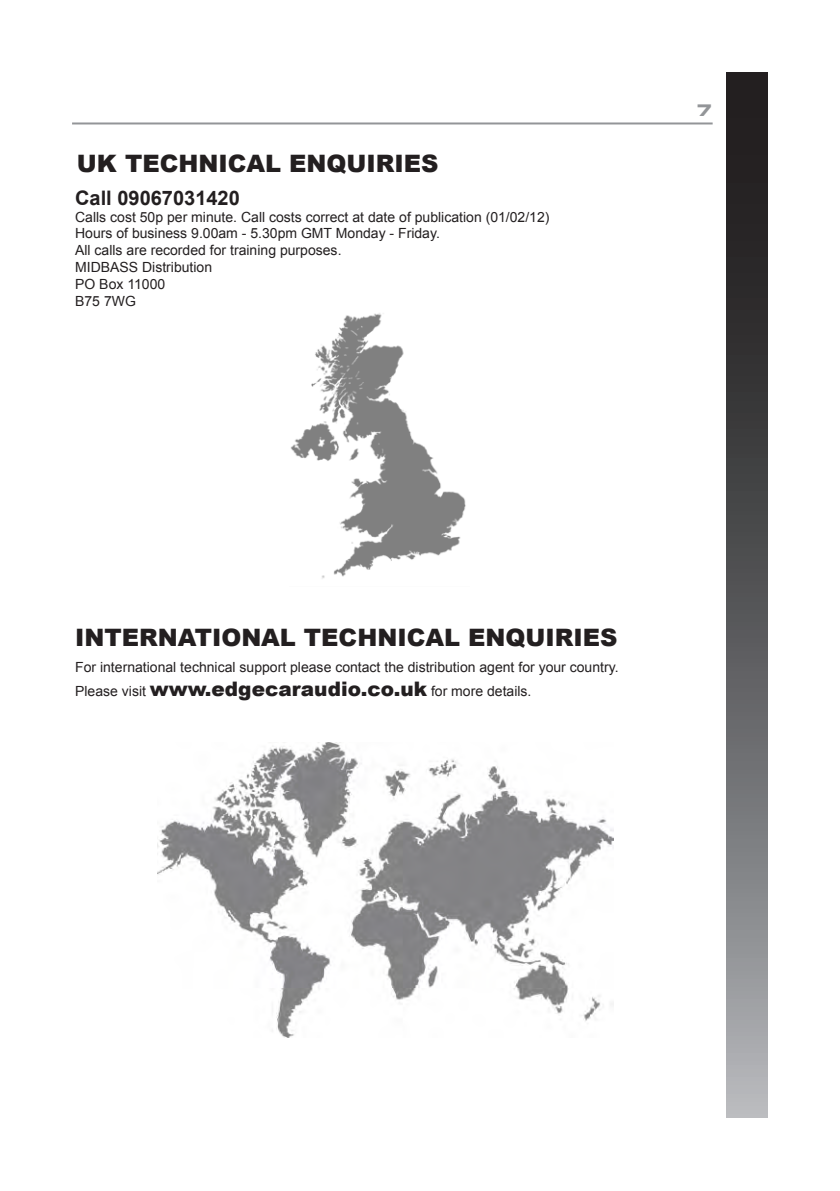
<style>
.page{position:relative;width:840px;height:1191px;background:#fff}
.page>*{position:absolute;margin:0;border:0;box-sizing:border-box;transform-origin:0 0}
.t1{font:900 24px "Arial";color:#231f20}
.t2{font:700 20px "Arial";color:#231f20}
.t3{font:16px "Eurostile LT Std Bold Ex 2";color:#939598}
.t4{font:14px "Arial";color:#231f20}
.s1{font-weight:900;font-size:20px}
</style>
<div class="page">
<svg style="left:726px;top:72px;width:41px;height:1045px;background:#5b5b5d"></svg>
<hr style="left:72px;top:122px;width:640px;height:2px;background:#939598">
<img style="left:290px;top:313px;width:176px;height:266px">
<img style="left:157px;top:742px;width:456px;height:295px">
<p class="t1" style="left:77px;top:146px;width:363px">UK TECHNICAL ENQUIRIES</p>
<p class="t2" style="left:75px;top:184px;width:166px">Call 09067031420</p>
<p class="t4" style="left:75px;top:207px;width:475px">Calls cost 50p per minute. Call costs correct at date of publication (01/02/12)</p>
<p class="t4" style="left:75px;top:224px;width:366px">Hours of business 9.00am - 5.30pm GMT Monday - Friday.</p>
<p class="t4" style="left:75px;top:241px;width:268px">All calls are recorded for training purposes.</p>
<p class="t4" style="left:75px;top:258px;width:138px">MIDBASS Distribution</p>
<p class="t4" style="left:75px;top:275px;width:92px">PO Box 11000</p>
<p class="t4" style="left:75px;top:291px;width:62px">B75 7WG</p>
<p class="t3" style="left:696px;top:99px;width:17px">7</p>
<p class="t1" style="left:75px;top:620px;width:543px">INTERNATIONAL TECHNICAL ENQUIRIES</p>
<p class="t4" style="left:75px;top:658px;width:544px">For international technical support please contact the distribution agent for your country.</p>
<p class="t4" style="left:75px;top:682px;width:457px">Please visit <span class="s1">www.edgecaraudio.co.uk</span> for more details.</p>
</div>
